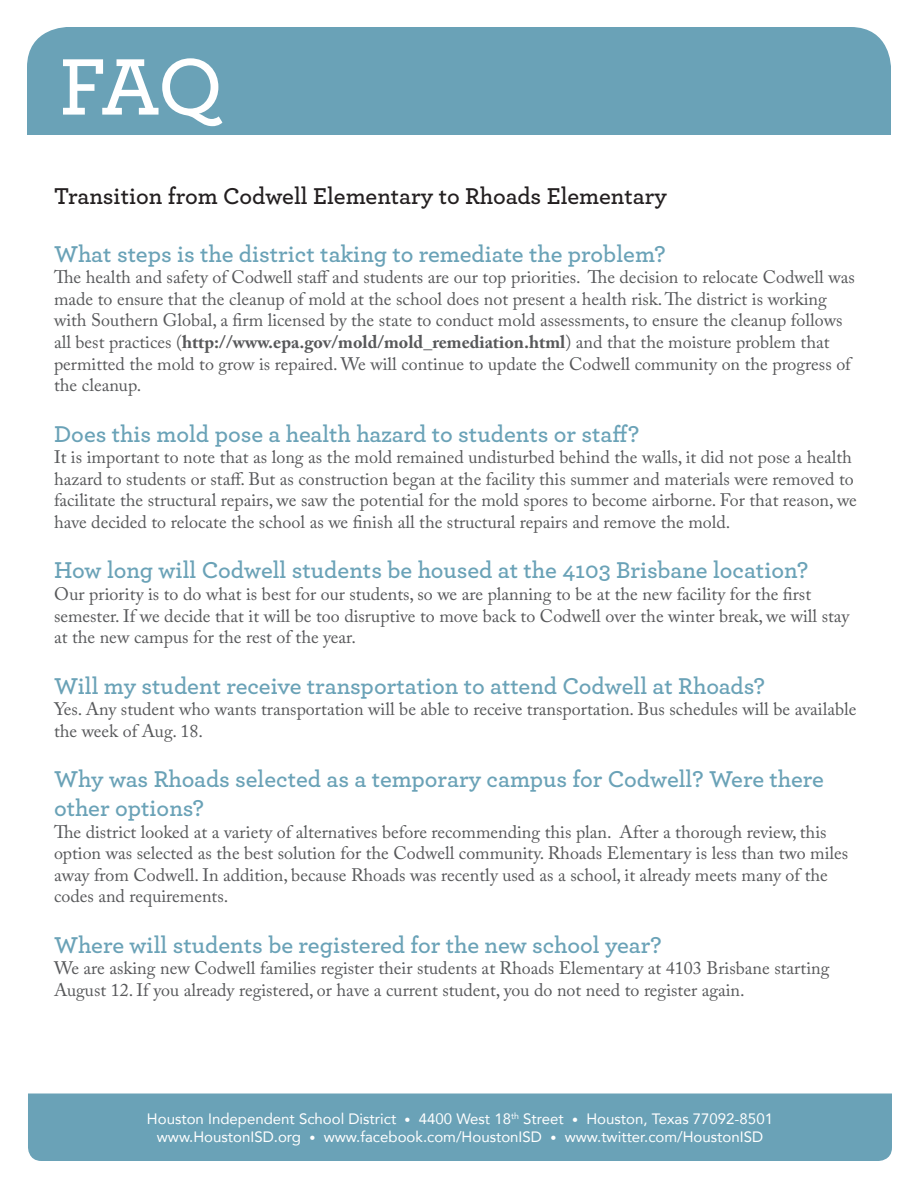
<style>
.page{position:relative;width:918px;height:1188px;background:#fff}
.page>*{position:absolute;margin:0;border:0;box-sizing:border-box;transform-origin:0 0}
.t1{font:600 84px "Archer";color:#fff}
.t2{font:600 24px/28.8px "Archer";color:#6aa2b7}
.t3{font:600 24px "Archer";color:#231f20}
.t4{font:18px/21.6px "Adobe Caslon Pro";color:#57585a}
.t5{font:15px "Avenir";color:#fff}
.s1{font-weight:700}
.s2{font-size:12px}
</style>
<div class="page">
<div style="left:27px;top:27px;width:864px;height:108px;background:#6aa2b7"></div>
<div style="left:28px;top:1094px;width:864px;height:67px;background:#6aa2b7"></div>
<p class="t1" style="left:59px;top:24px;width:165px">FAQ</p>
<p class="t3" style="left:54px;top:178px;width:614px">Transition from Codwell Elementary to Rhoads Elementary</p>
<p class="t2" style="left:54px;top:238px;width:613px">What steps is the district taking to remediate the problem?</p>
<p class="t4" style="left:54px;top:266px;width:802px">The health and safety of Codwell staff and students are our top priorities. The decision to relocate Codwell was made to ensure that the cleanup of mold at the school does not present a health risk. The district is working with Southern Global, a firm licensed by the state to conduct mold assessments, to ensure the cleanup follows all best practices (<span class="s1">http://www.epa.gov/mold/mold_remediation.html</span>) and that the moisture problem that permitted the mold to grow is repaired. We will continue to update the Codwell community on the progress of the cleanup.</p>
<p class="t2" style="left:54px;top:418px;width:587px">Does this mold pose a health hazard to students or staff?</p>
<p class="t4" style="left:54px;top:446px;width:804px">It is important to note that as long as the mold remained undisturbed behind the walls, it did not pose a health hazard to students or staff. But as construction began at the facility this summer and materials were removed to facilitate the structural repairs, we saw the potential for the mold spores to become airborne. For that reason, we have decided to relocate the school as we finish all the structural repairs and remove the mold.</p>
<p class="t2" style="left:54px;top:555px;width:756px">How long will Codwell students be housed at the 4103 Brisbane location?</p>
<p class="t4" style="left:54px;top:583px;width:797px">Our priority is to do what is best for our students, so we are planning to be at the new facility for the first semester. If we decide that it will be too disruptive to move back to Codwell over the winter break, we will stay at the new campus for the rest of the year.</p>
<p class="t2" style="left:54px;top:670px;width:713px">Will my student receive transportation to attend Codwell at Rhoads?</p>
<p class="t4" style="left:54px;top:698px;width:804px">Yes. Any student who wants transportation will be able to receive transportation. Bus schedules will be available the week of Aug. 18.</p>
<p class="t2" style="left:54px;top:763px;width:772px">Why was Rhoads selected as a temporary campus for Codwell? Were there other options?</p>
<p class="t4" style="left:54px;top:821px;width:796px">The district looked at a variety of alternatives before recommending this plan. After a thorough review, this option was selected as the best solution for the Codwell community. Rhoads Elementary is less than two miles away from Codwell. In addition, because Rhoads was recently used as a school, it already meets many of the codes and requirements.</p>
<p class="t2" style="left:54px;top:929px;width:609px">Where will students be registered for the new school year?</p>
<p class="t4" style="left:54px;top:957px;width:777px">We are asking new Codwell families register their students at Rhoads Elementary at 4103 Brisbane starting<br>August 12. If you already registered, or have a current student, you do not need to register again.</p>
<p class="t5" style="left:147px;top:1106px;width:628px">Houston Independent School District <span class="s2">•</span> 4400 West 18<sup>th</sup> Street <span class="s2">•</span> Houston, Texas 77092-8501</p>
<p class="t5" style="left:157px;top:1124px;width:608px">www.HoustonISD.org <span class="s2">•</span> www.facebook.com/HoustonISD <span class="s2">•</span> www.twitter.com/HoustonISD</p>
</div>
